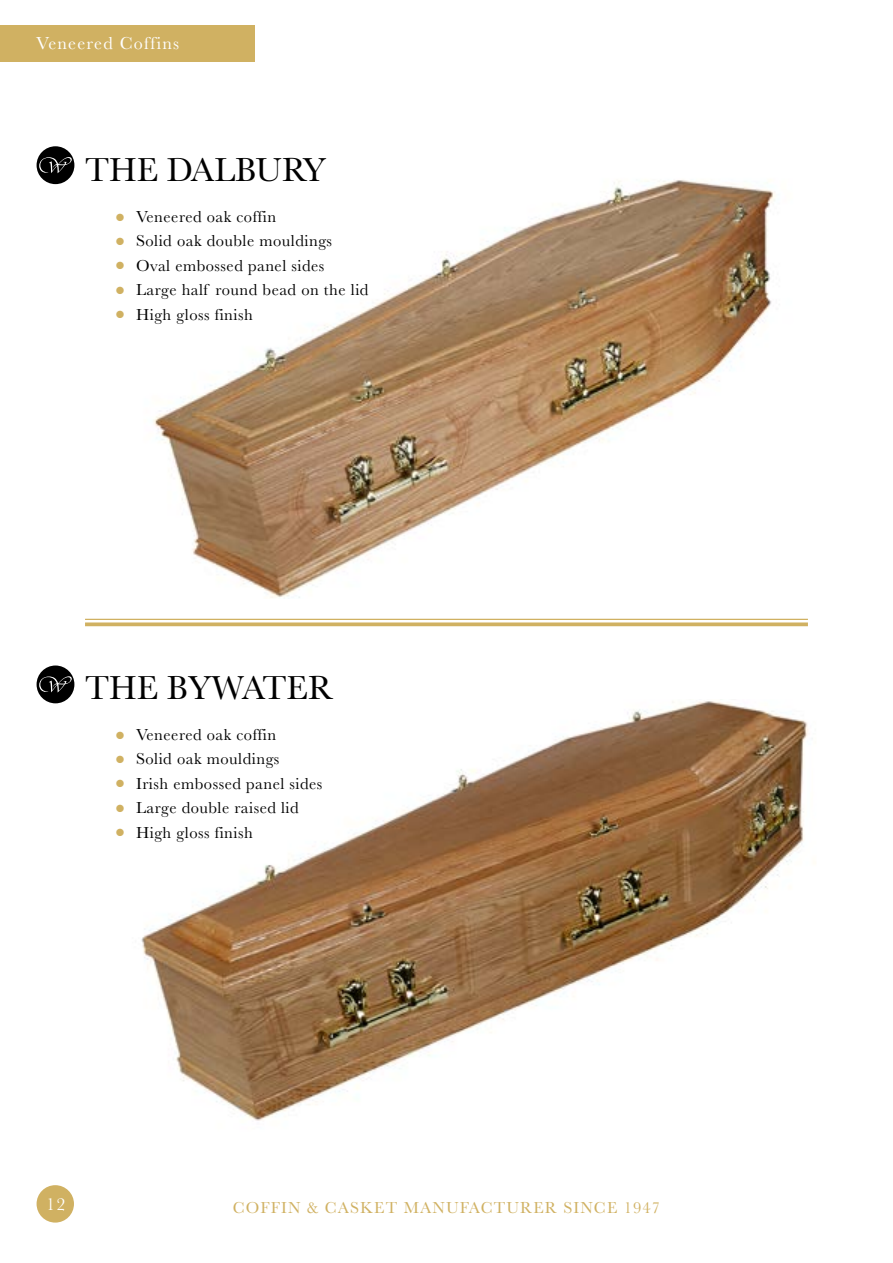
<style>
.page{position:relative;width:893px;height:1263px;background:#fff}
.page>*{position:absolute;margin:0;border:0;box-sizing:border-box;transform-origin:0 0}
.t1{font:34.5px "Baskerville";color:#000}
.t2{font:18px "Baskerville";letter-spacing:.07em;color:#fff}
.t3{font:16.5px "Baskerville";letter-spacing:.03em;color:#000}
.t4{font:16.5px "Baskerville";letter-spacing:.07em;color:#d0b162}
.s1{font-size:30px;color:#d0b162}
</style>
<div class="page">
<div style="left:0;top:26px;width:255px;height:36px;background:#d0b162"></div>
<div style="left:37px;top:1185px;width:37px;height:37px;background:#d0b162;border-radius:50%"></div>
<img style="left:153px;top:180px;width:622px;height:418px">
<img style="left:141px;top:701px;width:667px;height:420px">
<hr style="left:85px;top:619px;width:723px;height:1px;background:#d0b162">
<svg style="left:85px;top:622px;width:723px;height:4px;background:#d5ba75"></svg>
<div style="left:37px;top:146px;width:37px;height:38px;background:#000;border-radius:50%"></div>
<svg style="left:39px;top:157px;width:33px;height:16px"></svg>
<div style="left:37px;top:665px;width:37px;height:38px;background:#000;border-radius:50%"></div>
<svg style="left:39px;top:676px;width:33px;height:16px"></svg>
<p class="t2" style="left:36px;top:32px;width:145px">Veneered Coffins</p>
<h1 class="t1" style="left:85px;top:147px;width:243px">THE DALBURY</h1>
<p class="t3" style="left:115px;top:206px;width:163px"><span class="s1">•</span> Veneered oak coffin</p>
<p class="t3" style="left:115px;top:231px;width:219px"><span class="s1">•</span> Solid oak double mouldings</p>
<p class="t3" style="left:115px;top:255px;width:211px"><span class="s1">•</span> Oval embossed panel sides</p>
<p class="t3" style="left:115px;top:279px;width:255px"><span class="s1">•</span> Large half round bead on the lid</p>
<p class="t3" style="left:115px;top:304px;width:140px"><span class="s1">•</span> High gloss finish</p>
<h1 class="t1" style="left:85px;top:665px;width:250px">THE BYWATER</h1>
<p class="t3" style="left:115px;top:724px;width:163px"><span class="s1">•</span> Veneered oak coffin</p>
<p class="t3" style="left:115px;top:748px;width:166px"><span class="s1">•</span> Solid oak mouldings</p>
<p class="t3" style="left:115px;top:773px;width:209px"><span class="s1">•</span> Irish embossed panel sides</p>
<p class="t3" style="left:115px;top:797px;width:185px"><span class="s1">•</span> Large double raised lid</p>
<p class="t3" style="left:115px;top:822px;width:140px"><span class="s1">•</span> High gloss finish</p>
<p class="t2" style="left:46px;top:1193px;width:21px">12</p>
<p class="t4" style="left:233px;top:1197px;width:429px">COFFIN &amp; CASKET MANUFACTURER SINCE 1947</p>
</div>
